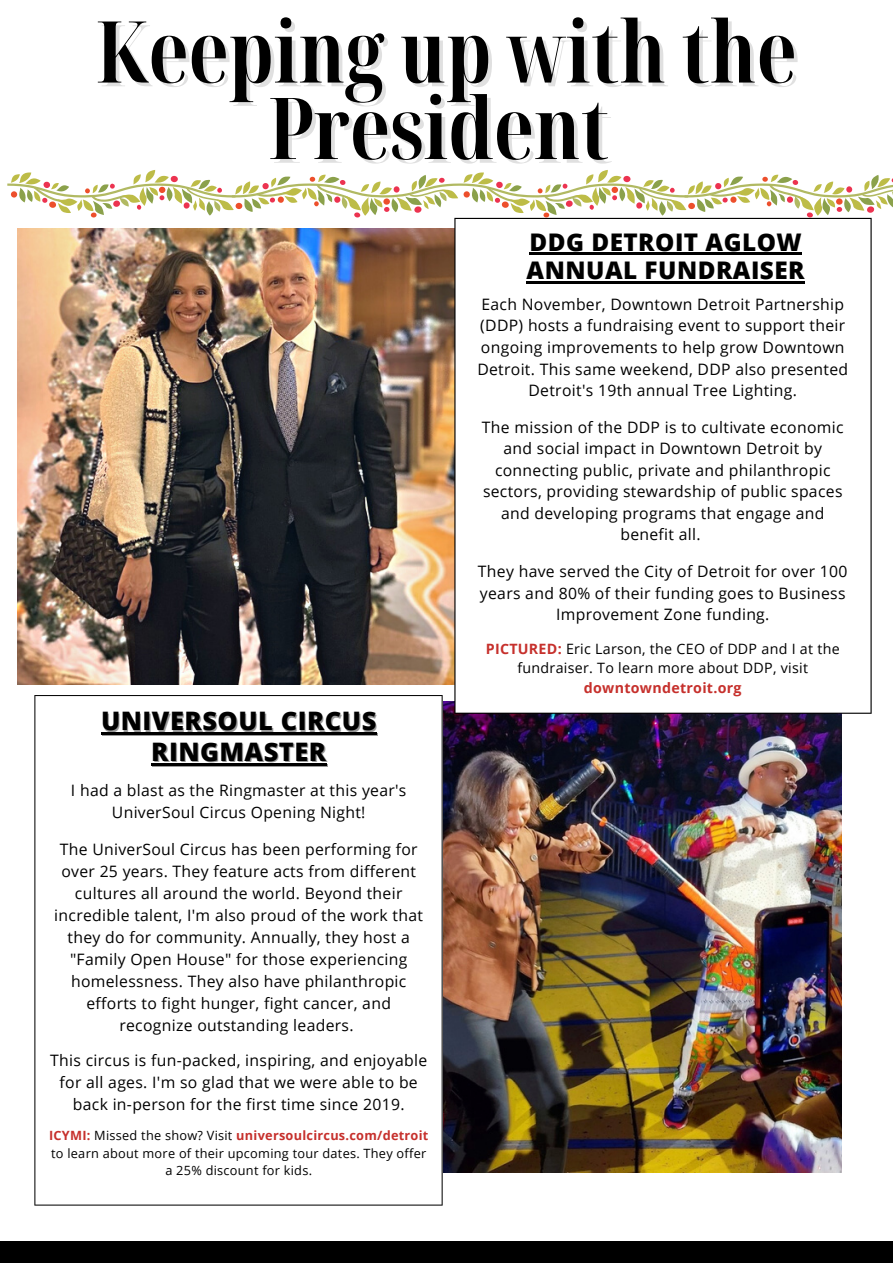
<style>
.page{position:relative;width:893px;height:1264px;background:#fff}
.page>*{position:absolute;margin:0;border:0;box-sizing:border-box;transform-origin:0 0}
.t1{font:700 extra-condensed 85.35px/76.5px "Noto Serif Display";color:#000;text-align:center}
.t2{font:800 25.5px/30.3px "Open Sans";letter-spacing:.02em;color:#000;text-align:center}
.t3{font:800 24.3px/28px "Open Sans";letter-spacing:.02em;color:#000}
.t4{font:15.75px/21.9px "Open Sans";letter-spacing:.02em;color:#000;text-align:center}
.t5{font:14.25px/19.6px "Open Sans";letter-spacing:.02em;color:#000;text-align:center}
.t6{font:700 14.25px "Open Sans";letter-spacing:.02em;color:#c6302c}
.t7{font:12.75px/17.1px "Open Sans";letter-spacing:.02em;color:#000;text-align:center}
.s1{font-weight:700;color:#c6302c}
</style>
<div class="page">
<img style="left:442px;top:701px;width:399px;height:471px">
<img style="left:18px;top:229px;width:436px;height:455px">
<div style="left:455px;top:218px;width:416px;height:495px;background:#fff"></div>
<hr style="left:454px;top:219px;width:1px;height:493px;background:#000">
<hr style="left:870px;top:219px;width:1px;height:493px;background:#000">
<hr style="left:455px;top:712px;width:415px;height:1px;background:#000">
<hr style="left:34px;top:696px;width:1px;height:508px;background:#000">
<hr style="left:441px;top:696px;width:1px;height:508px;background:#000">
<hr style="left:35px;top:1204px;width:406px;height:1px;background:#000">
<hr style="left:35px;top:695px;width:406px;height:1px;background:#000">
<div style="left:0;top:1240px;width:892px;height:22px;background:#000"></div>
<svg style="left:7px;top:170px;width:886px;height:49px"></svg>
<hr style="left:529px;top:253px;width:273px;height:2px;background:#000">
<hr style="left:526px;top:281px;width:279px;height:2px;background:#000">
<hr style="left:102px;top:733px;width:276px;height:3px;background:#999">
<hr style="left:101px;top:732px;width:276px;height:3px;background:#000">
<hr style="left:152px;top:764px;width:176px;height:2px;background:#000">
<hr style="left:151px;top:763px;width:176px;height:2px;background:#000">
<h1 class="t1" style="left:96px;top:11px;width:702px">Keeping up with the<br>President</h1>
<h3 class="t3" style="left:526px;top:227px;width:279px">DDG DETROIT AGLOW<br>ANNUAL FUNDRAISER</h3>
<h2 class="t2" style="left:101px;top:705px;width:277px">UNIVERSOUL CIRCUS<br>RINGMASTER</h2>
<p class="t4" style="left:71px;top:779px;width:337px">I had a blast as the Ringmaster at this year's<br>UniverSoul Circus Opening Night!</p>
<p class="t4" style="left:54px;top:838px;width:370px">The UniverSoul Circus has been performing for over 25 years. They feature acts from different cultures all around the world. Beyond their incredible talent, I'm also proud of the work that they do for community. Annually, they host a "Family Open House" for those experiencing homelessness. They also have philanthropic efforts to fight hunger, fight cancer, and recognize outstanding leaders.</p>
<p class="t4" style="left:50px;top:1048px;width:378px">This circus is fun-packed, inspiring, and enjoyable for all ages. I'm so glad that we were able to be back in-person for the first time since 2019.</p>
<p class="t7" style="left:49px;top:1126px;width:381px"><span class="s1">ICYMI:</span> Missed the show? Visit <span class="s1">universoulcircus.com/detroit </span>to learn about more of their upcoming tour dates. They offer a 25% discount for kids.</p>
<p class="t4" style="left:477px;top:293px;width:372px">Each November, Downtown Detroit Partnership (DDP) hosts a fundraising event to support their ongoing improvements to help grow Downtown Detroit. This same weekend, DDP also presented Detroit's 19th annual Tree Lighting.</p>
<p class="t4" style="left:482px;top:416px;width:363px">The mission of the DDP is to cultivate economic and social impact in Downtown Detroit by connecting public, private and philanthropic sectors, providing stewardship of public spaces and developing programs that engage and benefit all.</p>
<p class="t4" style="left:478px;top:560px;width:371px">They have served the City of Detroit for over 100 years and 80% of their funding goes to Business<br>Improvement Zone funding.</p>
<p class="t5" style="left:485px;top:638px;width:355px"><span class="s1">PICTURED:</span> Eric Larson, the CEO of DDP and I at the fundraiser. To learn more about DDP, visit</p>
<p class="t6" style="left:584px;top:678px;width:159px">downtowndetroit.org</p>
</div>
